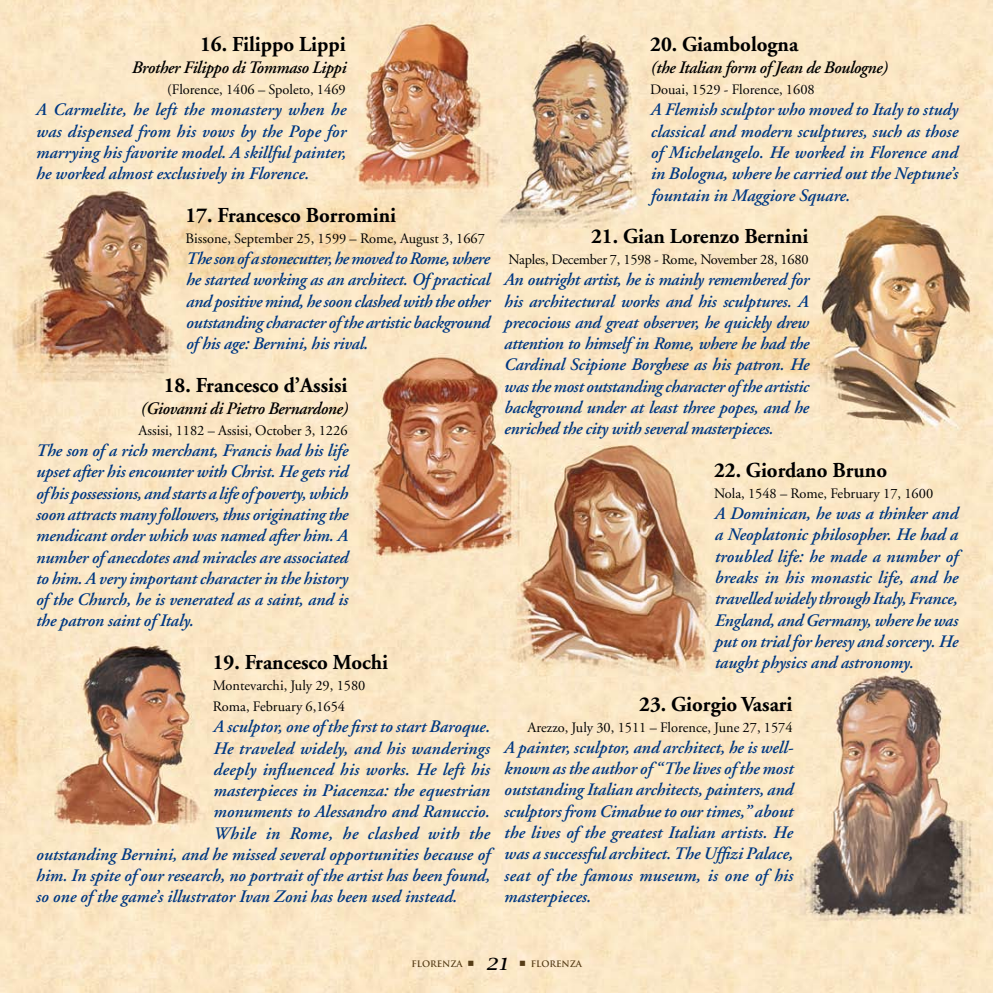
<style>
.page{position:relative;width:993px;height:993px;background:#fff}
.page>*{position:absolute;margin:0;border:0;box-sizing:border-box;transform-origin:0 0}
.t1{font:italic 22.5px "Lucida Calligraphy";color:#000}
.t2{font:700 21.25px "Adobe Garamond";color:#000}
.t3{font:italic 600 17.5px/21.2px "Adobe Garamond";color:#003882;text-align:justify}
.t4{font:italic 600 17.5px "Adobe Garamond";letter-spacing:-.02em;color:#000}
.t5{font:italic 600 17.5px "Adobe Garamond";letter-spacing:.025em;color:#003882}
.t6{font:14.38px/21px "Adobe Garamond";color:#000}
.t7{font:700 8.75px "Trajan Pro";color:#553c16}
</style>
<div class="page">
<img style="left:0;top:0;width:992px;height:992px">
<svg style="left:468px;top:960px;width:5px;height:5px"></svg>
<svg style="left:519px;top:960px;width:6px;height:5px"></svg>
<p class="t2" style="left:200px;top:33px;width:147px">16. Filippo Lippi</p>
<p class="t4" style="left:131px;top:58px;width:216px">Brother Filippo di Tommaso Lippi</p>
<p class="t6" style="left:167px;top:79px;width:180px">(Florence, 1406 – Spoleto, 1469</p>
<p class="t3" style="left:35px;top:100px;width:312px">A Carmelite, he left the monastery when he was dispensed from his vows by the Pope for marrying his favorite model. A skillful painter, he worked almost exclusively in Florence.</p>
<p class="t2" style="left:185px;top:203px;width:212px">17. Francesco Borromini</p>
<p class="t6" style="left:185px;top:228px;width:301px">Bissone, September 25, 1599 – Rome, August 3, 1667</p>
<p class="t3" style="left:185px;top:248px;width:305px">The son of a stonecutter, he moved to Rome, where he started working as an architect. Of practical and positive mind, he soon clashed with the other outstanding character of the artistic background of his age: Bernini, his rival.</p>
<p class="t2" style="left:164px;top:373px;width:185px">18. Francesco d’Assisi</p>
<p class="t4" style="left:140px;top:398px;width:209px">(Giovanni di Pietro Bernardone)</p>
<p class="t6" style="left:138px;top:420px;width:210px">Assisi, 1182 – Assisi, October 3, 1226</p>
<p class="t3" style="left:35px;top:440px;width:313px">The son of a rich merchant, Francis had his life upset after his encounter with Christ. He gets rid of his possessions, and starts a life of poverty, which soon attracts many followers, thus originating the mendicant order which was named after him. A number of anecdotes and miracles are associated to him. A very important character in the history of the Church, he is venerated as a saint, and is the patron saint of Italy.</p>
<p class="t2" style="left:213px;top:650px;width:177px">19. Francesco Mochi</p>
<p class="t6" style="left:213px;top:675px;width:154px">Montevarchi, July 29, 1580<br>Roma, February 6,1654</p>
<p class="t3" style="left:213px;top:716px;width:278px">A sculptor, one of the first to start Baroque.</p>
<p class="t3" style="left:213px;top:737px;width:278px">He traveled widely, and his wanderings</p>
<p class="t3" style="left:213px;top:758px;width:278px">deeply influenced his works. He left his</p>
<p class="t3" style="left:213px;top:780px;width:278px">masterpieces in Piacenza: the equestrian</p>
<p class="t3" style="left:213px;top:801px;width:278px">monuments to Alessandro and Ranuccio.</p>
<p class="t5" style="left:213px;top:823px;width:278px">While in Rome, he clashed with the</p>
<p class="t3" style="left:35px;top:843px;width:455px">outstanding Bernini, and he missed several opportunities because of</p>
<p class="t3" style="left:35px;top:865px;width:455px">him. In spite of our research, no portrait of the artist has been found,</p>
<p class="t3" style="left:35px;top:886px;width:422px">so one of the game’s illustrator Ivan Zoni has been used instead.</p>
<p class="t2" style="left:650px;top:33px;width:149px">20. Giambologna</p>
<p class="t4" style="left:650px;top:58px;width:238px">(the Italian form of Jean de Boulogne)</p>
<p class="t6" style="left:650px;top:79px;width:166px">Douai, 1529 - Florence, 1608</p>
<p class="t3" style="left:650px;top:100px;width:309px">A Flemish sculptor who moved to Italy to study classical and modern sculptures, such as those of Michelangelo. He worked in Florence and in Bologna, where he carried out the Neptune’s fountain in Maggiore Square.</p>
<p class="t2" style="left:591px;top:225px;width:219px">21. Gian Lorenzo Bernini</p>
<p class="t6" style="left:508px;top:249px;width:301px">Naples, December 7, 1598 - Rome, November 28, 1680</p>
<p class="t3" style="left:503px;top:269px;width:306px">An outright artist, he is mainly remembered for his architectural works and his sculptures. A precocious and great observer, he quickly drew attention to himself in Rome, where he had the Cardinal Scipione Borghese as his patron. He was the most outstanding character of the artistic background under at least three popes, and he enriched the city with several masterpieces.</p>
<p class="t2" style="left:713px;top:458px;width:174px">22. Giordano Bruno</p>
<p class="t6" style="left:713px;top:483px;width:220px">Nola, 1548 – Rome, February 17, 1600</p>
<p class="t3" style="left:713px;top:503px;width:245px">A Dominican, he was a thinker and a Neoplatonic philosopher. He had a troubled life: he made a number of breaks in his monastic life, and he travelled widely through Italy, France, England, and Germany, where he was put on trial for heresy and sorcery. He taught physics and astronomy.</p>
<p class="t2" style="left:639px;top:692px;width:155px">23. Giorgio Vasari</p>
<p class="t6" style="left:527px;top:716px;width:266px">Arezzo, July 30, 1511 – Florence, June 27, 1574</p>
<p class="t3" style="left:503px;top:737px;width:291px">A painter, sculptor, and architect, he is well&shy;known as the author of “The lives of the most outstanding Italian architects, painters, and sculptors from Cimabue to our times,” about the lives of the greatest Italian artists. He was a successful architect. The Uffizi Palace, seat of the famous museum, is one of his masterpieces.</p>
<p class="t7" style="left:411px;top:958px;width:53px">FLORENZA</p>
<p class="t1" style="left:485px;top:947px;width:24px">21</p>
<p class="t7" style="left:530px;top:958px;width:53px">FLORENZA</p>
</div>
